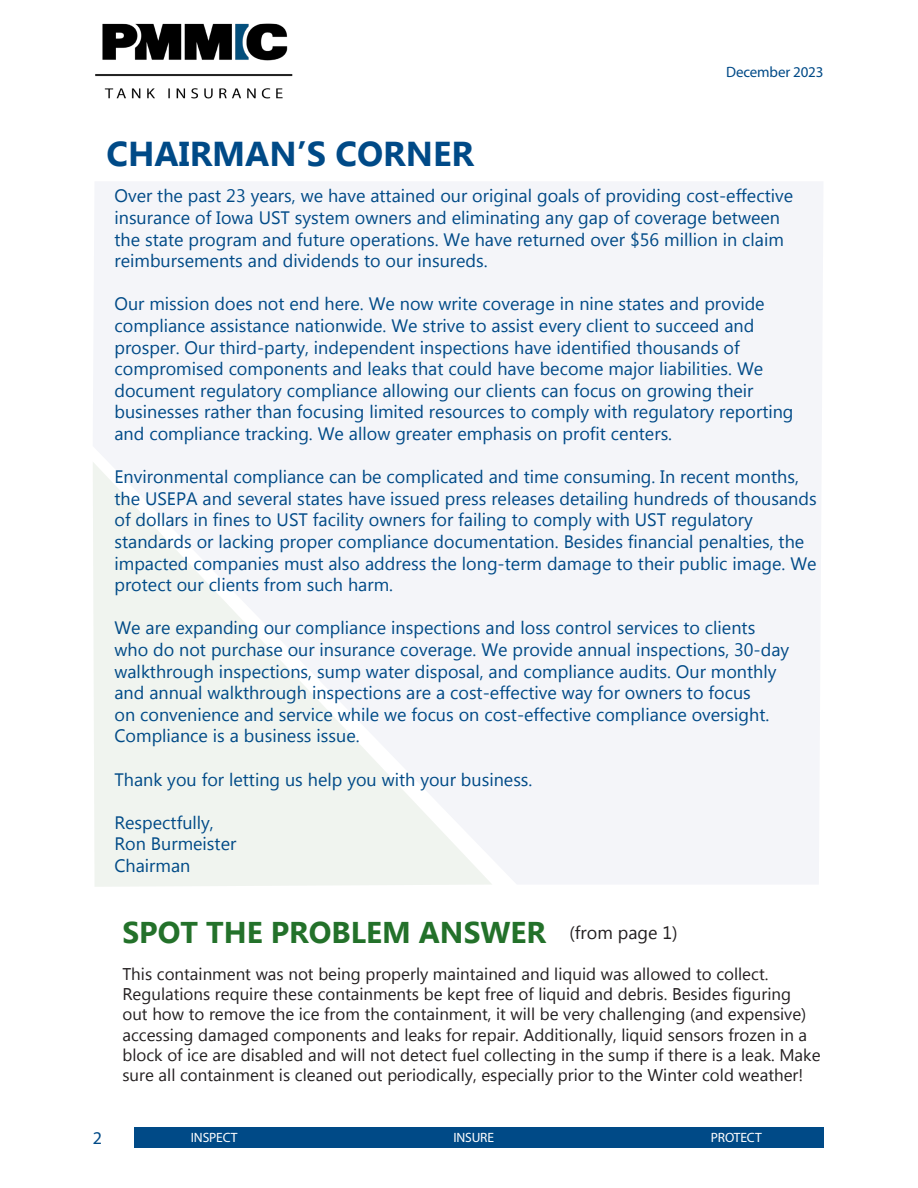
<style>
.page{position:relative;width:918px;height:1188px;background:#fff}
.page>*{position:absolute;margin:0;border:0;box-sizing:border-box;transform-origin:0 0}
.t1{font:700 34.5px "Microsoft New Tai Lue";color:#004a87}
.t2{font:700 30px "Microsoft New Tai Lue";color:#23712a}
.t3{font:18px/21.6px "Microsoft New Tai Lue";color:#004a87}
.t4{font:18px "Microsoft New Tai Lue";color:#231f20}
.t5{font:18px "Myriad Pro";color:#004a87}
.t6{font:16.95px/20.4px "Microsoft New Tai Lue";color:#231f20}
.t7{font:15px "Myriad Pro";letter-spacing:-.01em;color:#004a87}
.t8{font:13.5px "Myriad Pro";letter-spacing:-.01em;color:#fff}
</style>
<div class="page">
<div style="left:134px;top:1127px;width:690px;height:21px;background:#004a87"></div>
<img style="left:95px;top:24px;width:197px;height:75px">
<div style="left:93px;top:182px;width:730px;height:702px;background:#f4f5f9"></div>
<svg style="left:93px;top:461px;width:399px;height:426px;fill:#f4f5f9"></svg>
<p class="t7" style="left:726px;top:62px;width:99px">December 2023</p>
<p class="t1" style="left:107px;top:134px;width:369px">CHAIRMAN’S CORNER</p>
<p class="t3" style="left:114px;top:187px;width:680px">Over the past 23 years, we have attained our original goals of providing cost-effective insurance of Iowa UST system owners and eliminating any gap of coverage between the state program and future operations. We have returned over $56 million in claim reimbursements and dividends to our insureds.</p>
<p class="t3" style="left:114px;top:295px;width:681px">Our mission does not end here. We now write coverage in nine states and provide compliance assistance nationwide. We strive to assist every client to succeed and prosper. Our third-party, independent inspections have identified thousands of compromised components and leaks that could have become major liabilities. We document regulatory compliance allowing our clients can focus on growing their businesses rather than focusing limited resources to comply with regulatory reporting and compliance tracking. We allow greater emphasis on profit centers.</p>
<p class="t3" style="left:114px;top:467px;width:704px">Environmental compliance can be complicated and time consuming. In recent months, the USEPA and several states have issued press releases detailing hundreds of thousands of dollars in fines to UST facility owners for failing to comply with UST regulatory standards or lacking proper compliance documentation. Besides financial penalties, the impacted companies must also address the long-term damage to their public image. We protect our clients from such harm.</p>
<p class="t3" style="left:114px;top:619px;width:676px">We are expanding our compliance inspections and loss control services to clients who do not purchase our insurance coverage. We provide annual inspections, 30-day walkthrough inspections, sump water disposal, and compliance audits. Our monthly and annual walkthrough inspections are a cost-effective way for owners to focus<br>on convenience and service while we focus on cost-effective compliance oversight.<br>Compliance is a business issue.</p>
<p class="t3" style="left:114px;top:770px;width:420px">Thank you for letting us help you with your business.</p>
<p class="t3" style="left:114px;top:813px;width:101px">Respectfully,</p>
<p class="t3" style="left:114px;top:835px;width:123px">Ron Burmeister</p>
<p class="t3" style="left:114px;top:856px;width:77px">Chairman</p>
<p class="t2" style="left:122px;top:915px;width:425px">SPOT THE PROBLEM ANSWER</p>
<p class="t4" style="left:569px;top:922px;width:110px">(from page 1)</p>
<p class="t6" style="left:122px;top:965px;width:700px">This containment was not being properly maintained and liquid was allowed to collect.<br>Regulations require these containments be kept free of liquid and debris. Besides figuring out how to remove the ice from the containment, it will be very challenging (and expensive) accessing damaged components and leaks for repair. Additionally, liquid sensors frozen in a block of ice are disabled and will not detect fuel collecting in the sump if there is a leak. Make sure all containment is cleaned out periodically, especially prior to the Winter cold weather!</p>
<p class="t5" style="left:93px;top:1127px;width:11px">2</p>
<p class="t8" style="left:191px;top:1129px;width:48px">INSPECT</p>
<p class="t8" style="left:453px;top:1129px;width:42px">INSURE</p>
<p class="t8" style="left:711px;top:1129px;width:52px">PROTECT</p>
</div>
